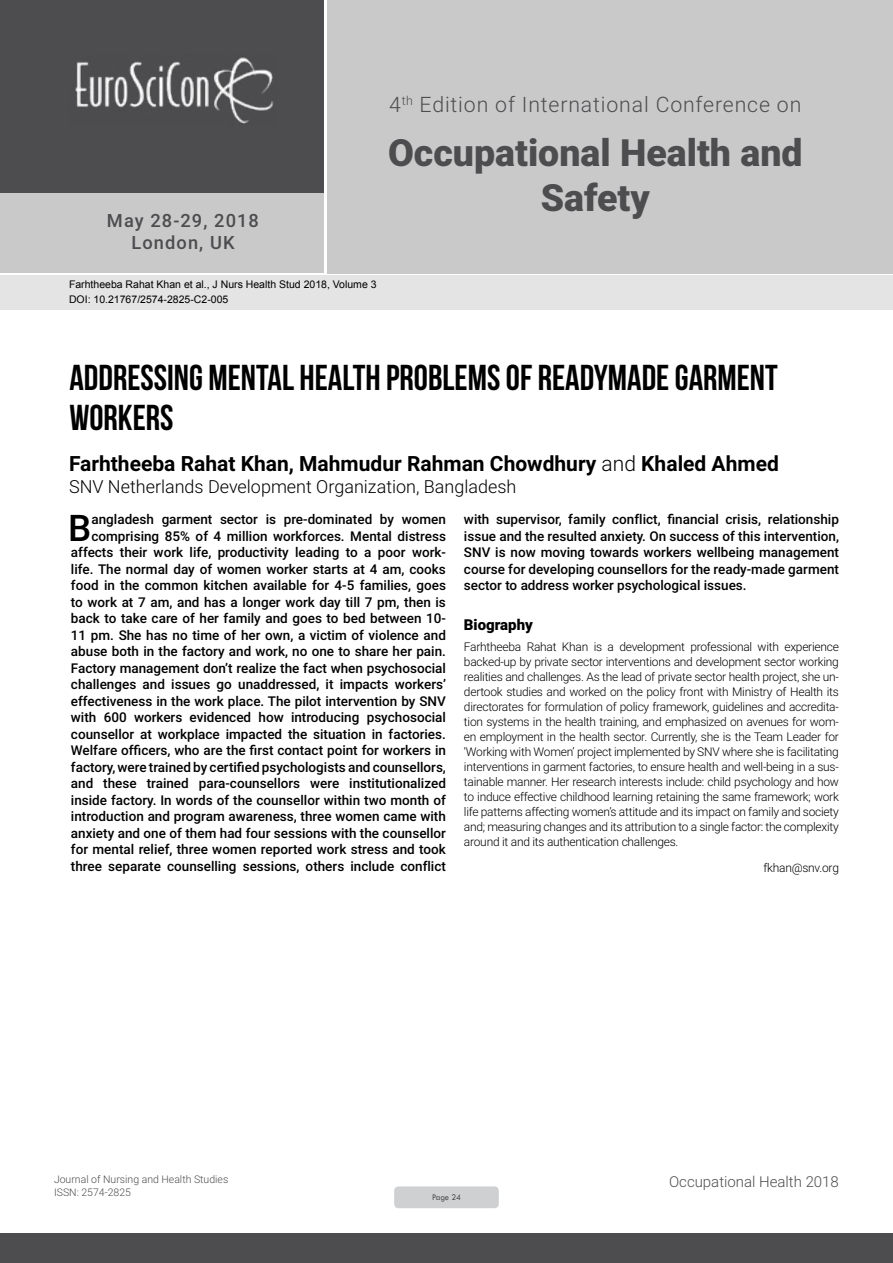
<style>
.page{position:relative;width:893px;height:1263px;background:#fff}
.page>*{position:absolute;margin:0;border:0;box-sizing:border-box;transform-origin:0 0}
.t1{font:900 37.5px/45px "Roboto";color:#4d4d4f;text-align:center}
.t2{font:500 36.75px "Roboto";color:#000}
.t3{font:36px/39.6px "Bebas Neue";color:#000}
.t4{font:300 21.3px "Roboto";letter-spacing:.04em;color:#4d4d4f}
.t5{font:700 21px "Roboto";color:#000}
.t6{font:500 18.3px/21.9px "Roboto";letter-spacing:.06em;color:#4d4d4f;text-align:center}
.t7{font:300 18px "Roboto";color:#000}
.t8{font:300 15px "Roboto";color:#4d4d4f}
.t9{font:900 15px "Roboto";color:#000}
.t10{font:500 13.5px/16.5px "Roboto";color:#000;text-align:right}
.t11{font:300 12px/15px "Roboto";letter-spacing:-.02em;color:#000;text-align:justify}
.t12{font:10.5px/14.4px "Arial";color:#000}
.t13{font:300 10.5px "Roboto";color:#4d4d4f}
.t14{font:9px "Tw Cen";letter-spacing:-.02em;color:#4d4d4f;scale:.95 1}
.s1{font-weight:300}
</style>
<div class="page">
<div style="left:0;top:0;width:323px;height:193px;background:#4d4d4f"></div>
<div style="left:1px;top:193px;width:323px;height:80px;background:#c9c9ca"></div>
<div style="left:327px;top:0;width:566px;height:273px;background:#c9c9ca"></div>
<img style="left:75px;top:57px;width:199px;height:67px">
<div style="left:0;top:1233px;width:893px;height:30px;background:#4d4d4f"></div>
<div style="left:1px;top:275px;width:892px;height:35px;background:#e4e4e4"></div>
<div style="left:394px;top:1186px;width:105px;height:22px;background:#cfd0d2;border-radius:4px"></div>
<h3 class="t6" style="left:107px;top:209px;width:154px">May 28-29, 2018<br>London, UK</h3>
<p class="t12" style="left:69px;top:278px;width:309px">Farhtheeba Rahat Khan et al., J Nurs Health Stud 2018, Volume 3<br>DOI: 10.21767/2574-2825-C2-005</p>
<h3 class="t4" style="left:389px;top:90px;width:414px">4<sup>th</sup> Edition of International Conference on</h3>
<h1 class="t1" style="left:388px;top:129px;width:416px">Occupational Health and<br>Safety</h1>
<h3 class="t3" style="left:69px;top:358px;width:710px">ADDRESSING MENTAL HEALTH PROBLEMS OF READYMADE GARMENT<br>WORKERS</h3>
<h3 class="t5" style="left:69px;top:449px;width:711px">Farhtheeba Rahat Khan, Mahmudur Rahman Chowdhury <span class="s1">and</span> Khaled Ahmed</h3>
<h3 class="t7" style="left:69px;top:474px;width:449px">SNV Netherlands Development Organization, Bangladesh</h3>
<p class="t10" style="left:71px;top:511px;width:376px">angladesh garment sector is pre-dominated by women comprising 85% of 4 million workforces. Mental distress affects their work life, productivity leading to a poor work&shy;life. The normal day of women worker starts at 4 am, cooks food in the common kitchen available for 4-5 families, goes to work at 7 am, and has a longer work day till 7 pm, then is back to take care of her family and goes to bed between 10- 11 pm. She has no time of her own, a victim of violence and abuse both in the factory and work, no one to share her pain.<br>Factory management don’t realize the fact when psychosocial challenges and issues go unaddressed, it impacts workers’ effectiveness in the work place. The pilot intervention by SNV with 600 workers evidenced how introducing psychosocial counsellor at workplace impacted the situation in factories.<br>Welfare officers, who are the first contact point for workers in factory, were trained by certified psychologists and counsellors, and these trained para-counsellors were institutionalized inside factory. In words of the counsellor within two month of introduction and program awareness, three women came with anxiety and one of them had four sessions with the counsellor for mental relief, three women reported work stress and took three separate counselling sessions, others include conflict</p>
<p class="t10" style="left:464px;top:511px;width:376px;text-align:justify">with supervisor, family conflict, financial crisis, relationship issue and the resulted anxiety. On success of this intervention, SNV is now moving towards workers wellbeing management course for developing counsellors for the ready-made garment sector to address worker psychological issues.</p>
<h2 class="t2" style="left:68px;top:502px;width:25px">B</h2>
<p class="t9" style="left:464px;top:614px;width:70px">Biography</p>
<p class="t11" style="left:464px;top:639px;width:377px">Farhtheeba Rahat Khan is a development professional with experience backed-up by private sector interventions and development sector working realities and challenges. As the lead of private sector health project, she un&shy;dertook studies and worked on the policy front with Ministry of Health its directorates for formulation of policy framework, guidelines and accredita&shy;tion systems in the health training, and emphasized on avenues for wom&shy;en employment in the health sector. Currently, she is the Team Leader for ‘Working with Women’ project implemented by SNV where she is facilitating interventions in garment factories, to ensure health and well-being in a sus&shy;tainable manner. Her research interests include: child psychology and how to induce effective childhood learning retaining the same framework; work life patterns affecting women’s attitude and its impact on family and society and; measuring changes and its attribution to a single factor: the complexity around it and its authentication challenges.</p>
<p class="t11" style="left:763px;top:859px;width:77px">fkhan@snv.org</p>
<p class="t13" style="left:54px;top:1172px;width:176px">Journal of Nursing and Health Studies</p>
<p class="t8" style="left:669px;top:1171px;width:171px">Occupational Health 2018</p>
<p class="t13" style="left:54px;top:1185px;width:78px">ISSN: 2574-2825</p>
<p class="t14" style="left:432px;top:1192px;width:32px">Page 24</p>
</div>
